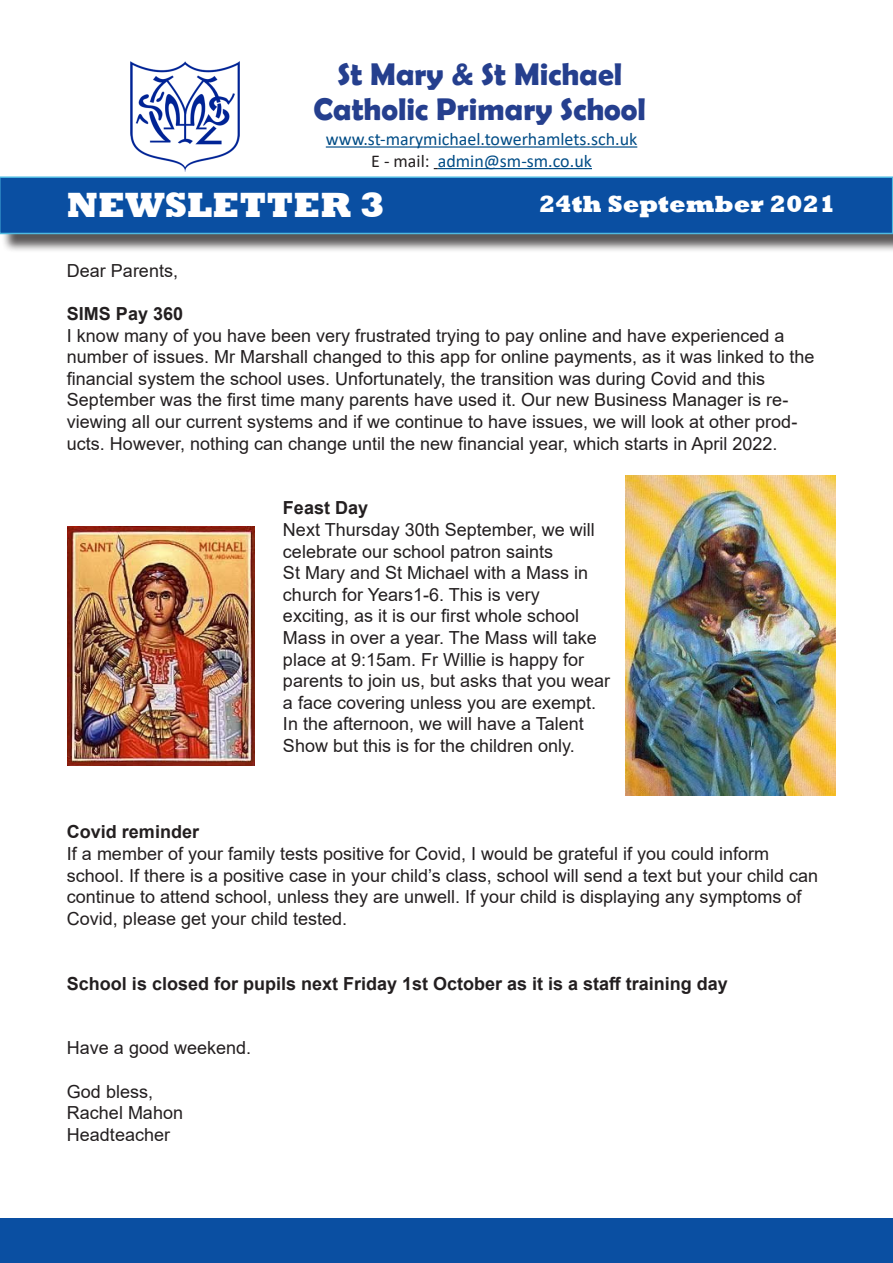
<style>
.page{position:relative;width:893px;height:1263px;background:#fff}
.page>*{position:absolute;margin:0;border:0;box-sizing:border-box;transform-origin:0 0}
.t1{font:800 36px "Rockwell";color:#fff}
.t2{font:700 31.5px "Berlin Sans FB Demi";color:#253f8e}
.t3{font:800 24px "Rockwell";color:#fff}
.t4{font:18px/21.6px "Arial";color:#231f20}
.t5{font:700 18px "Arial";color:#231f20}
.t6{font:18px "Calibri";color:#004c86}
.s1{color:#231f20}
</style>
<div class="page">
<div style="left:1px;top:179px;width:892px;height:74px;background:#231f20;opacity:.75"></div>
<svg style="left:0;top:176px;width:893px;height:58px;background:#0f55a5"></svg>
<hr style="left:326px;top:146px;width:311px;height:2px;background:#004c86">
<hr style="left:438px;top:168px;width:154px;height:1px;background:#004c86">
<img style="left:131px;top:61px;width:109px;height:111px">
<div style="left:0;top:1218px;width:893px;height:45px;background:#0a4fa2"></div>
<img style="left:68px;top:526px;width:186px;height:239px">
<img style="left:626px;top:475px;width:210px;height:320px">
<p class="t2" style="left:337px;top:56px;width:286px">St Mary &amp; St Michael</p>
<p class="t2" style="left:314px;top:91px;width:334px">Catholic Primary School</p>
<p class="t6" style="left:326px;top:126px;width:313px">www.st-marymichael.towerhamlets.sch.uk</p>
<p class="t6" style="left:371px;top:148px;width:222px"><span class="s1">E - mail:</span> admin@sm-sm.co.uk</p>
<p class="t1" style="left:67px;top:184px;width:319px">NEWSLETTER 3</p>
<p class="t3" style="left:539px;top:190px;width:298px">24th September 2021</p>
<p class="t4" style="left:67px;top:259px;width:113px">Dear Parents,</p>
<p class="t5" style="left:67px;top:301px;width:118px">SIMS Pay 360</p>
<p class="t4" style="left:67px;top:324px;width:749px">I know many of you have been very frustrated trying to pay online and have experienced a number of issues. Mr Marshall changed to this app for online payments, as it was linked to the financial system the school uses. Unfortunately, the transition was during Covid and this</p>
<p class="t4" style="left:67px;top:389px;width:732px">September was the first time many parents have used it. Our new Business Manager is re&shy;viewing all our current systems and if we continue to have issues, we will look at other prod&shy;ucts. However, nothing can change until the new financial year, which starts in April 2022.</p>
<p class="t5" style="left:283px;top:495px;width:87px">Feast Day</p>
<p class="t4" style="left:283px;top:519px;width:313px">Next Thursday 30th September, we will</p>
<p class="t4" style="left:283px;top:540px;width:272px">celebrate our school patron saints</p>
<p class="t4" style="left:283px;top:562px;width:307px">St Mary and St Michael with a Mass in</p>
<p class="t4" style="left:283px;top:583px;width:258px">church for Years1-6. This is very</p>
<p class="t4" style="left:283px;top:605px;width:315px">exciting, as it is our first whole school<br>Mass in over a year. The Mass will take</p>
<p class="t4" style="left:283px;top:648px;width:303px">place at 9:15am. Fr Willie is happy for</p>
<p class="t4" style="left:283px;top:670px;width:329px">parents to join us, but asks that you wear</p>
<p class="t4" style="left:283px;top:691px;width:315px">a face covering unless you are exempt.</p>
<p class="t4" style="left:283px;top:713px;width:302px">In the afternoon, we will have a Talent</p>
<p class="t4" style="left:283px;top:735px;width:293px">Show but this is for the children only.</p>
<p class="t5" style="left:67px;top:819px;width:134px">Covid reminder</p>
<p class="t4" style="left:67px;top:843px;width:753px">If a member of your family tests positive for Covid, I would be grateful if you could inform school. If there is a positive case in your child’s class, school will send a text but your child can continue to attend school, unless they are unwell. If your child is displaying any symptoms of Covid, please get your child tested.</p>
<p class="t5" style="left:67px;top:971px;width:662px">School is closed for pupils next Friday 1st October as it is a staff training day</p>
<p class="t4" style="left:67px;top:1037px;width:186px">Have a good weekend.</p>
<p class="t4" style="left:67px;top:1080px;width:88px">God bless,</p>
<p class="t4" style="left:67px;top:1102px;width:118px">Rachel Mahon</p>
<p class="t4" style="left:67px;top:1123px;width:105px">Headteacher</p>
</div>
